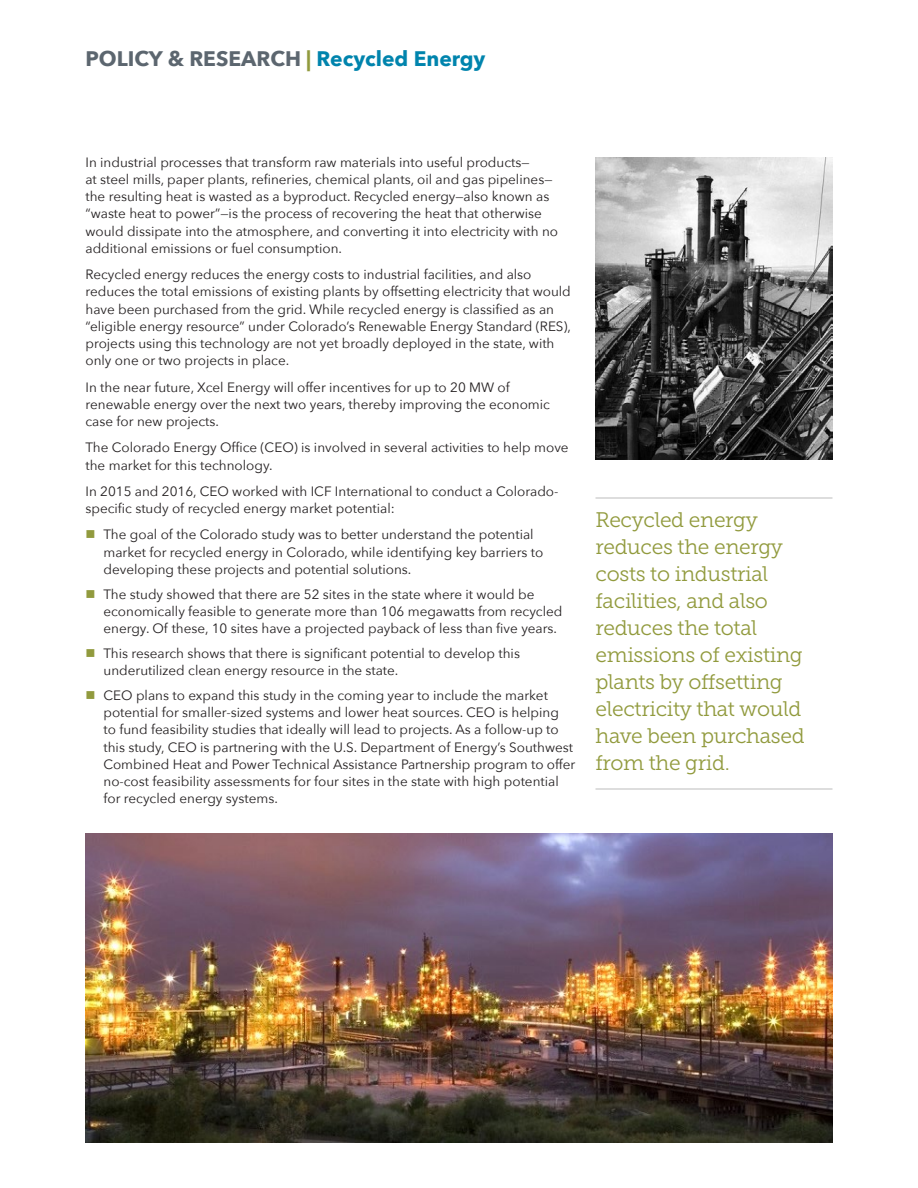
<style>
.page{position:relative;width:918px;height:1188px;background:#fff}
.page>*{position:absolute;margin:0;border:0;box-sizing:border-box;transform-origin:0 0}
.t1{font:21px/27px "Museo Slab 300";letter-spacing:-.015em;color:#919a3d}
.t2{font:700 21px "Avenir Next";color:#5c666f}
.t3{font:13.5px/17.2px "Avenir Next";color:#231f20}
.s1{color:#919a3d}
.s2{color:#0084ad}
</style>
<div class="page">
<img style="left:596px;top:158px;width:236px;height:301px">
<img style="left:86px;top:833px;width:746px;height:310px">
<hr style="left:596px;top:497px;width:236px;height:2px;background:#d2d3d2">
<hr style="left:596px;top:788px;width:236px;height:2px;background:#d2d3d2">
<h1 class="t2" style="left:86px;top:46px;width:402px">POLICY &amp; RESEARCH <span class="s1">|</span> <span class="s2">Recycled Energy</span></h1>
<p class="t3" style="left:86px;top:153px;width:474px">In industrial processes that transform raw materials into useful products—<br>at steel mills, paper plants, refineries, chemical plants, oil and gas pipelines— the resulting heat is wasted as a byproduct. Recycled energy—also known as “waste heat to power”—is the process of recovering the heat that otherwise would dissipate into the atmosphere, and converting it into electricity with no additional emissions or fuel consumption.</p>
<p class="t3" style="left:86px;top:266px;width:487px">Recycled energy reduces the energy costs to industrial facilities, and also reduces the total emissions of existing plants by offsetting electricity that would have been purchased from the grid. While recycled energy is classified as an “eligible energy resource” under Colorado’s Renewable Energy Standard (RES), projects using this technology are not yet broadly deployed in the state, with only one or two projects in place.</p>
<p class="t3" style="left:86px;top:378px;width:466px">In the near future, Xcel Energy will offer incentives for up to 20 MW of renewable energy over the next two years, thereby improving the economic case for new projects.</p>
<p class="t3" style="left:86px;top:439px;width:485px">The Colorado Energy Office (CEO) is involved in several activities to help move the market for this technology.</p>
<p class="t3" style="left:86px;top:482px;width:475px">In 2015 and 2016, CEO worked with ICF International to conduct a Colorado&shy;specific study of recycled energy market potential:</p>
<p class="t3" style="left:103px;top:526px;width:441px;text-indent:-18px"><span class="s1">■</span> The goal of the Colorado study was to better understand the potential market for recycled energy in Colorado, while identifying key barriers to developing these projects and potential solutions.</p>
<p class="t3" style="left:103px;top:585px;width:460px;text-indent:-18px"><span class="s1">■</span> The study showed that there are 52 sites in the state where it would be economically feasible to generate more than 106 megawatts from recycled energy. Of these, 10 sites have a projected payback of less than five years.</p>
<p class="t3" style="left:103px;top:644px;width:418px;text-indent:-18px"><span class="s1">■</span> This research shows that there is significant potential to develop this underutilized clean energy resource in the state.</p>
<p class="t3" style="left:103px;top:686px;width:474px;text-indent:-18px"><span class="s1">■</span> CEO plans to expand this study in the coming year to include the market potential for smaller-sized systems and lower heat sources. CEO is helping<br>to fund feasibility studies that ideally will lead to projects. As a follow-up to this study, CEO is partnering with the U.S. Department of Energy’s Southwest Combined Heat and Power Technical Assistance Partnership program to offer no-cost feasibility assessments for four sites in the state with high potential for recycled energy systems.</p>
<h1 class="t1" style="left:596px;top:507px;width:211px">Recycled energy reduces the energy costs to industrial facilities, and also reduces the total emissions of existing plants by offsetting electricity that would have been purchased from the grid.</h1>
</div>
